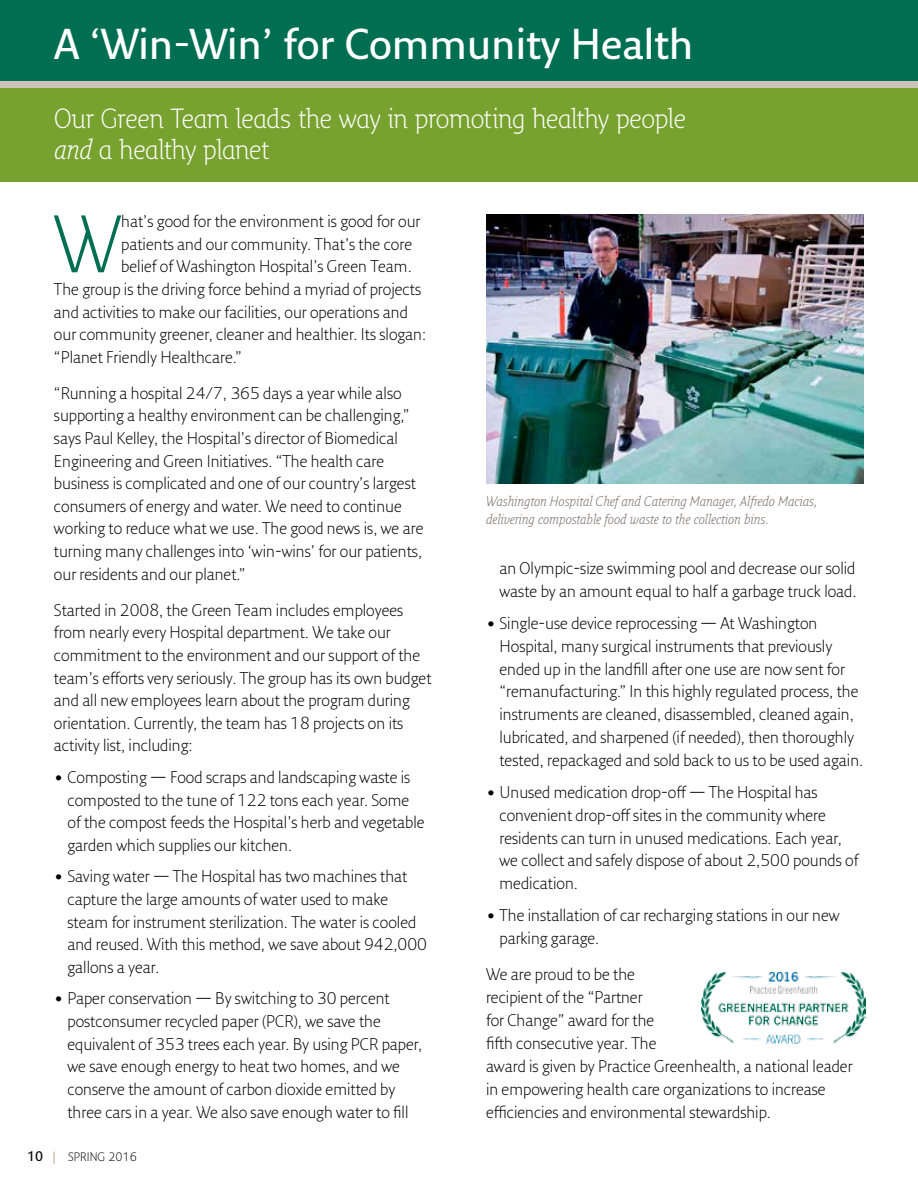
<style>
.page{position:relative;width:918px;height:1188px;background:#fff}
.page>*{position:absolute;margin:0;border:0;box-sizing:border-box;transform-origin:0 0}
.t1{font:300 79.05px "Fresco Sans Pro";color:#006f51}
.t2{font:600 42px "Fresco Sans Pro";letter-spacing:.005em;color:#fff}
.t3{font:300 27px/31.5px "Fresco Inf Sans";letter-spacing:-.015em;color:#fff}
.t4{font:300 16.5px/22.6px "Fresco Sans Pro";color:#000}
.t5{font:italic 300 13.5px/18px "Fresco Inf Sans";color:#7b6e66}
.t6{font:300 12px "Fresco Inf Sans";color:#000}
.s1{font-style:italic}
.s2{font-weight:600;font-size:13.5px}
.s3{color:#955c37}
</style>
<div class="page">
<div style="left:0;top:87px;width:918px;height:95px;background:#78a22f"></div>
<div style="left:0;top:0;width:918px;height:81px;background:#006f51"></div>
<div style="left:0;top:81px;width:918px;height:6px;background:#cdc3bb"></div>
<img style="left:486px;top:215px;width:378px;height:269px">
<img style="left:701px;top:971px;width:164px;height:73px">
<h2 class="t2" style="left:54px;top:17px;width:641px">A ‘Win-Win’ for Community Health</h2>
<h3 class="t3" style="left:54px;top:102px;width:633px">Our Green Team leads the way in promoting healthy people <span class="s1">and</span> a healthy planet</h3>
<h1 class="t1" style="left:54px;top:194px;width:69px">W</h1>
<p class="t4" style="left:121px;top:210px;width:301px">hat’s good for the environment is good for our</p>
<p class="t4" style="left:121px;top:232px;width:292px">patients and our community. That’s the core</p>
<p class="t4" style="left:121px;top:255px;width:292px">belief of Washington Hospital’s Green Team.</p>
<p class="t4" style="left:54px;top:277px;width:369px">The group is the driving force behind a myriad of projects</p>
<p class="t4" style="left:54px;top:300px;width:355px">and activities to make our facilities, our operations and</p>
<p class="t4" style="left:54px;top:322px;width:374px">our community greener, cleaner and healthier. Its slogan:</p>
<p class="t4" style="left:54px;top:345px;width:189px">“Planet Friendly Healthcare.”</p>
<p class="t4" style="left:54px;top:381px;width:371px">“Running a hospital 24/7, 365 days a year while also supporting a healthy environment can be challenging,” says Paul Kelley, the Hospital’s director of Biomedical Engineering and Green Initiatives. “The health care business is complicated and one of our country’s largest consumers of energy and water. We need to continue working to reduce what we use. The good news is, we are turning many challenges into ‘win-wins’ for our patients, our residents and our planet.”</p>
<p class="t4" style="left:54px;top:598px;width:379px">Started in 2008, the Green Team includes employees from nearly every Hospital department. We take our commitment to the environment and our support of the team’s efforts very seriously. The group has its own budget and all new employees learn about the program during orientation. Currently, the team has 18 projects on its activity list, including:</p>
<p class="t4" style="left:67px;top:765px;width:359px;text-indent:-13px">• Composting — Food scraps and landscaping waste is composted to the tune of 122 tons each year. Some of the compost feeds the Hospital’s herb and vegetable garden which supplies our kitchen.</p>
<p class="t4" style="left:67px;top:865px;width:361px;text-indent:-13px">• Saving water — The Hospital has two machines that capture the large amounts of water used to make steam for instrument sterilization. The water is cooled and reused. With this method, we save about 942,000 gallons a year.</p>
<p class="t4" style="left:67px;top:987px;width:356px;text-indent:-13px">• Paper conservation — By switching to 30 percent postconsumer recycled paper (PCR), we save the equivalent of 353 trees each year. By using PCR paper, we save enough energy to heat two homes, and we conserve the amount of carbon dioxide emitted by three cars in a year. We also save enough water to fill</p>
<p class="t6" style="left:27px;top:1149px;width:111px"><span class="s2">10</span> <span class="s3">|</span> SPRING 2016</p>
<p class="t5" style="left:486px;top:492px;width:333px">Washington Hospital Chef and Catering Manager, Alfredo Macias, delivering compostable food waste to the collection bins.</p>
<p class="t4" style="left:499px;top:556px;width:359px">an Olympic-size swimming pool and decrease our solid waste by an amount equal to half a garbage truck load.</p>
<p class="t4" style="left:499px;top:611px;width:365px;text-indent:-13px">• Single-use device reprocessing — At Washington Hospital, many surgical instruments that previously ended up in the landfill after one use are now sent for “remanufacturing.” In this highly regulated process, the instruments are cleaned, disassembled, cleaned again, lubricated, and sharpened (if needed), then thoroughly tested, repackaged and sold back to us to be used again.</p>
<p class="t4" style="left:499px;top:780px;width:360px;text-indent:-13px">• Unused medication drop-off — The Hospital has convenient drop-off sites in the community where residents can turn in unused medications. Each year, we collect and safely dispose of about 2,500 pounds of medication.</p>
<p class="t4" style="left:499px;top:903px;width:342px;text-indent:-13px">• The installation of car recharging stations in our new parking garage.</p>
<p class="t4" style="left:486px;top:963px;width:368px">We are proud to be the<br>recipient of the “Partner<br>for Change” award for the<br>fifth consecutive year. The<br>award is given by Practice Greenhealth, a national leader in empowering health care organizations to increase efficiencies and environmental stewardship.</p>
</div>
